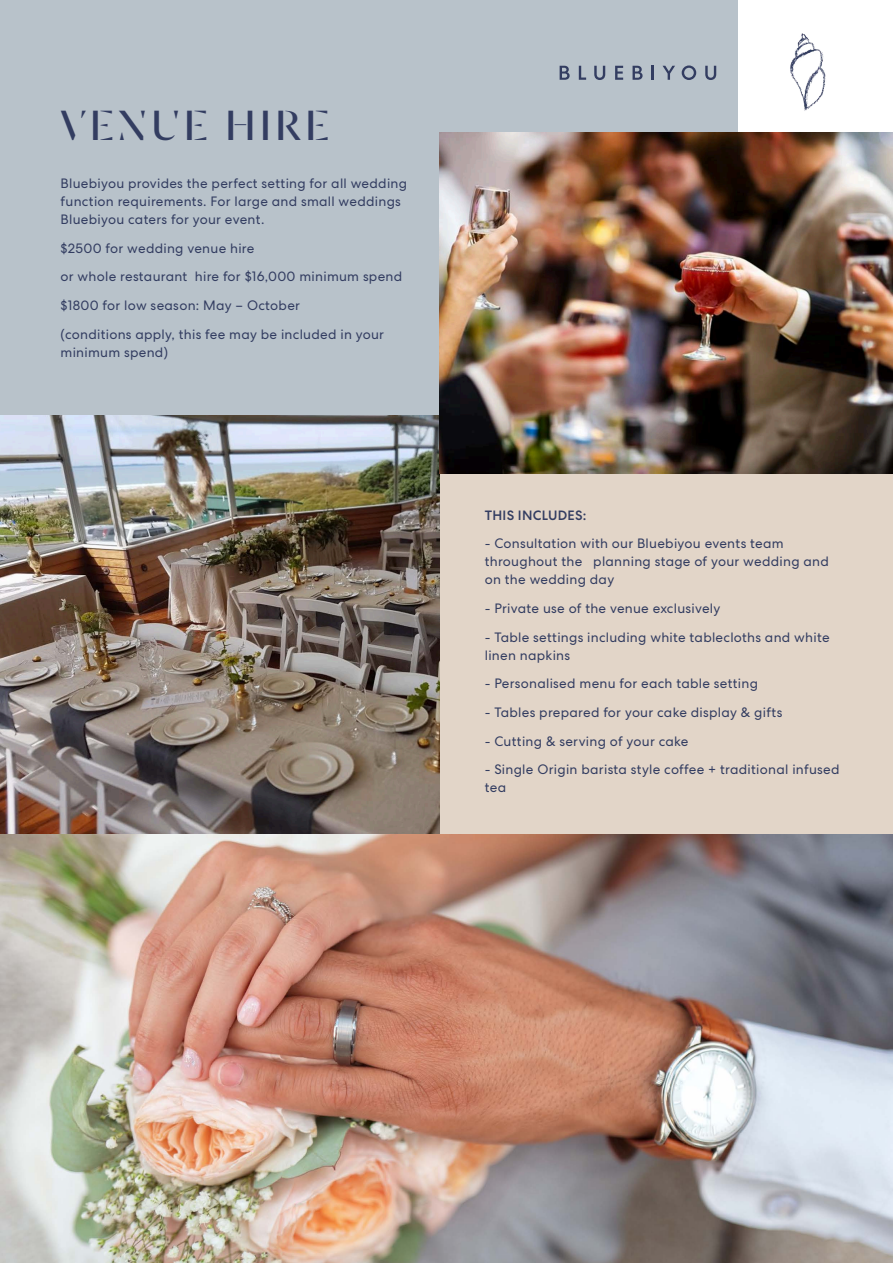
<style>
.page{position:relative;width:893px;height:1263px;background:#fff}
.page>*{position:absolute;margin:0;border:0;box-sizing:border-box;transform-origin:0 0}
.t1{font:46.5px "Dala Moa";letter-spacing:.1em;color:#333d61}
.Paragraph_Style_1{font:13.5px/18px "Centra No 2";letter-spacing:.02em;color:#333d61}
.Paragraph_Style_1-2{font:500 13.5px "Centra No 2";letter-spacing:.02em;color:#333d61}
</style>
<div class="page">
<div style="left:99px;top:473px;width:794px;height:659px;background:#e2d5c8"></div>
<div style="left:0;top:0;width:738px;height:473px;background:#b8c2ca"></div>
<img style="left:0;top:416px;width:439px;height:418px">
<img style="left:0;top:834px;width:893px;height:429px">
<img style="left:790px;top:33px;width:36px;height:78px">
<svg style="left:560px;top:66px;width:10px;height:14px"></svg>
<svg style="left:579px;top:66px;width:7px;height:14px"></svg>
<svg style="left:594px;top:66px;width:11px;height:14px"></svg>
<svg style="left:615px;top:66px;width:8px;height:14px"></svg>
<svg style="left:633px;top:66px;width:10px;height:14px"></svg>
<svg style="left:652px;top:66px;width:2px;height:14px"></svg>
<svg style="left:663px;top:66px;width:12px;height:14px"></svg>
<svg style="left:682px;top:65px;width:14px;height:15px"></svg>
<svg style="left:705px;top:66px;width:11px;height:14px"></svg>
<img style="left:439px;top:133px;width:454px;height:340px">
<p class="t1" style="left:61px;top:97px;width:270px">VENUE HIRE</p>
<p class="Paragraph_Style_1" style="left:61px;top:174px;width:348px">Bluebiyou provides the perfect setting for all wedding function requirements. For large and small weddings<br>Bluebiyou caters for your event.</p>
<p class="Paragraph_Style_1" style="left:61px;top:239px;width:195px">$2500 for wedding venue hire</p>
<p class="Paragraph_Style_1" style="left:61px;top:268px;width:343px">or whole restaurant hire for $16,000 minimum spend</p>
<p class="Paragraph_Style_1" style="left:61px;top:296px;width:241px">$1800 for low season: May – October</p>
<p class="Paragraph_Style_1" style="left:61px;top:325px;width:325px">(conditions apply, this fee may be included in your minimum spend)</p>
<p class="Paragraph_Style_1-2" style="left:485px;top:507px;width:103px">THIS INCLUDES:</p>
<p class="Paragraph_Style_1" style="left:485px;top:535px;width:346px">- Consultation with our Bluebiyou events team throughout the planning stage of your wedding and on the wedding day</p>
<p class="Paragraph_Style_1" style="left:485px;top:599px;width:237px">- Private use of the venue exclusively</p>
<p class="Paragraph_Style_1" style="left:485px;top:628px;width:346px">- Table settings including white tablecloths and white linen napkins</p>
<p class="Paragraph_Style_1" style="left:485px;top:675px;width:275px">- Personalised menu for each table setting</p>
<p class="Paragraph_Style_1" style="left:485px;top:703px;width:299px">- Tables prepared for your cake display &amp; gifts</p>
<p class="Paragraph_Style_1" style="left:485px;top:732px;width:205px">- Cutting &amp; serving of your cake</p>
<p class="Paragraph_Style_1" style="left:485px;top:760px;width:356px">- Single Origin barista style coffee + traditional infused tea</p>
</div>
